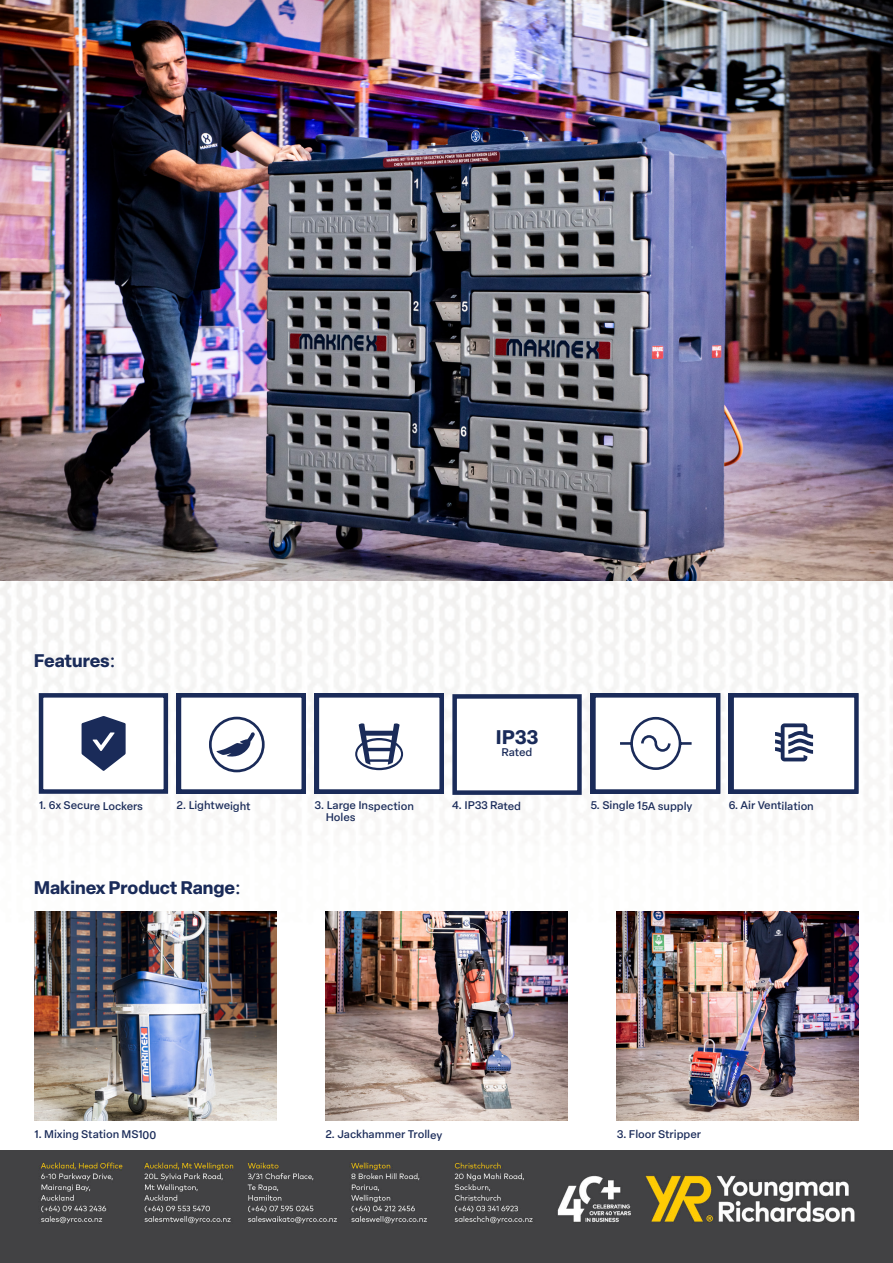
<style>
.page{position:relative;width:893px;height:1263px;background:#fff}
.page>*{position:absolute;margin:0;border:0;box-sizing:border-box;transform-origin:0 0}
.t1{font:700 19.5px "Elza Text Trial";color:#1a2b59}
.t2{font:700 18px "Elza Trial";color:#1a2b59}
.t3{font:500 10.95px/12.1px "Elza Text Trial";color:#1a2b59}
.s1{font-family:"Arial Rounded MT Bold";font-weight:400}
</style>
<div class="page">
<img style="left:0;top:580px;width:893px;height:541px">
<img style="left:325px;top:912px;width:243px;height:208px">
<img style="left:34px;top:912px;width:243px;height:208px">
<img style="left:616px;top:912px;width:243px;height:208px">
<img style="left:0;top:0;width:893px;height:580px">
<div style="left:39px;top:693px;width:129px;height:101px;background:#fff;border:4px solid #1a2b59"></div>
<div style="left:177px;top:693px;width:129px;height:101px;background:#fff;border:4px solid #1a2b59"></div>
<div style="left:315px;top:693px;width:129px;height:101px;background:#fff;border:4px solid #1a2b59"></div>
<div style="left:452px;top:694px;width:130px;height:101px;background:#fff;border:4px solid #1a2b59"></div>
<div style="left:591px;top:693px;width:129px;height:101px;background:#fff;border:4px solid #1a2b59"></div>
<div style="left:729px;top:693px;width:130px;height:101px;background:#fff;border:4px solid #1a2b59"></div>
<svg style="left:82px;top:716px;width:44px;height:55px"></svg>
<svg style="left:355px;top:723px;width:48px;height:47px"></svg>
<svg style="left:775px;top:723px;width:38px;height:38px"></svg>
<svg style="left:620px;top:716px;width:72px;height:54px"></svg>
<svg style="left:217px;top:732px;width:38px;height:25px"></svg>
<div style="left:209px;top:717px;width:56px;height:55px;border:3px solid #1a2b59;border-radius:50%"></div>
<img style="left:0;top:1150px;width:893px;height:112px">
<h2 class="t2" style="left:34px;top:647px;width:83px">Features<span class="s1">:</span></h2>
<h1 class="t1" style="left:496px;top:722px;width:45px">IP33</h1>
<p class="t3" style="left:502px;top:745px;width:32px;rotate:1deg">Rated</p>
<p class="t3" style="left:39px;top:798px;width:106px;rotate:1deg">1. 6x Secure Lockers</p>
<p class="t3" style="left:177px;top:798px;width:75px;rotate:1deg">2. Lightweight</p>
<p class="t3" style="left:326px;top:798px;width:89px;text-indent:-11px;rotate:1deg">3. Large Inspection<br>Holes</p>
<p class="t3" style="left:452px;top:798px;width:70px;rotate:1deg">4. IP33 Rated</p>
<p class="t3" style="left:591px;top:798px;width:104px;rotate:1deg">5. Single 15A supply</p>
<p class="t3" style="left:729px;top:798px;width:87px;rotate:1deg">6. Air Ventilation</p>
<h2 class="t2" style="left:34px;top:875px;width:208px">Makinex Product Range<span class="s1">:</span></h2>
<p class="t3" style="left:35px;top:1126px;width:123px;rotate:1deg">1. Mixing Station MS100</p>
<p class="t3" style="left:326px;top:1126px;width:118px;rotate:1deg">2. Jackhammer Trolley</p>
<p class="t3" style="left:617px;top:1127px;width:86px;rotate:1deg">3. Floor Stripper</p>
</div>
